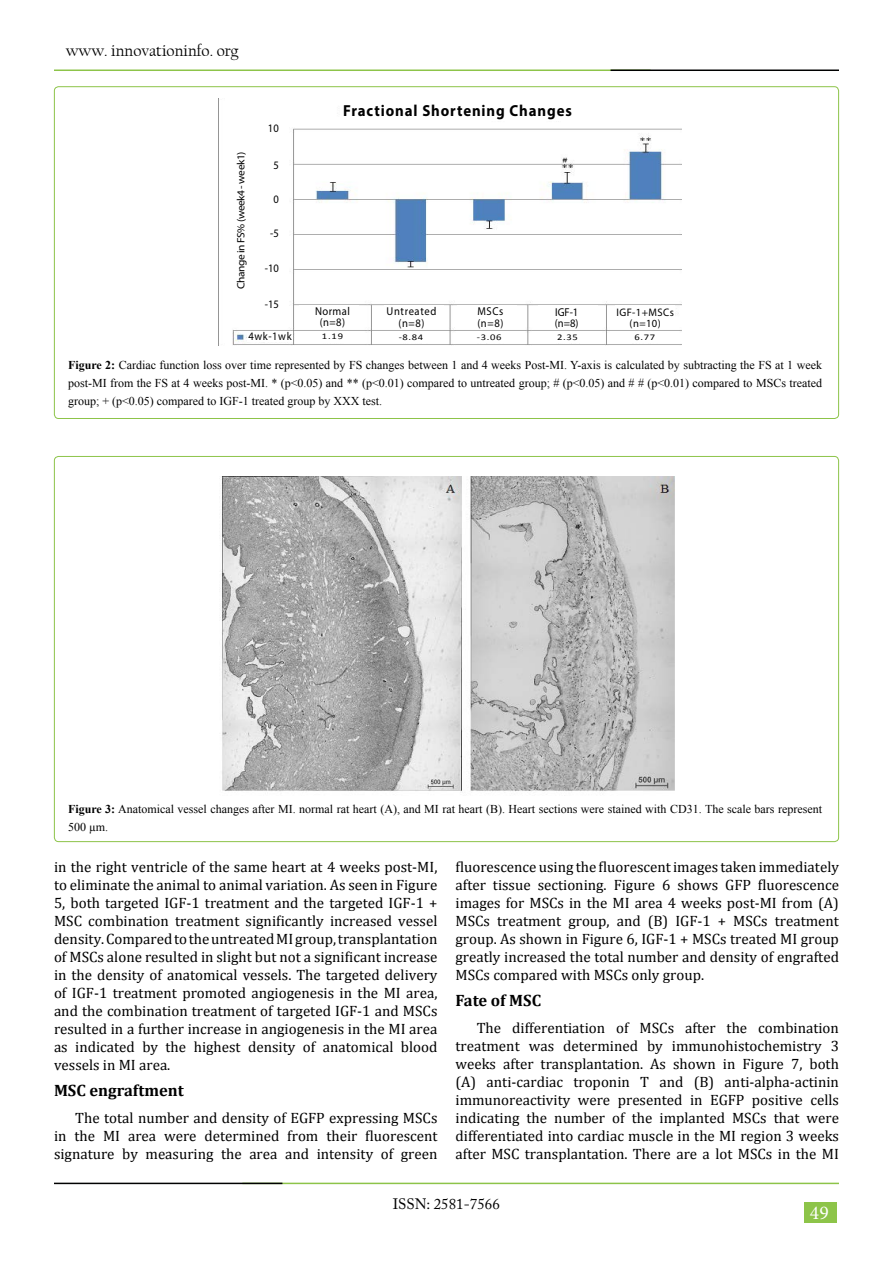
<style>
.page{position:relative;width:893px;height:1263px;background:#fff}
.page>*{position:absolute;margin:0;border:0;box-sizing:border-box;transform-origin:0 0}
.t1{font:19.5px "Minion Pro";color:#fff}
.t2{font:700 16.5px "Cambria";color:#000}
.t3{font:16.5px "Californian FB";color:#000}
.t4{font:700 16.05px "Myriad Pro";letter-spacing:.06em;color:#000;scale:.93 1}
.t5{font:15px/18px "Cambria";color:#000;text-align:justify}
.t6{font:15px "Adobe Caslon Pro";color:#000}
.t7{font:12px/18px "Times New Roman";color:#000;text-align:justify}
.t8{font:11.4px/11.4px "Myriad Pro";letter-spacing:.055em;color:#000;text-align:center;scale:.93 1}
.t9{font:10.95px/10.9px "Myriad Pro";letter-spacing:.04em;color:#000;text-align:center}
.t10{font:10.65px "Myriad Pro";letter-spacing:-.04em;color:#000;scale:1.08 1}
.t11{font:8.7px "Calibri";letter-spacing:.06em;color:#000;scale:1.22 1}
.s1{font-weight:700}
</style>
<div class="page">
<div style="left:804px;top:1202px;width:32px;height:21px;background:#8dc449"></div>
<hr style="left:54px;top:70px;width:597px;height:1px;background:#8dc449">
<hr style="left:610px;top:70px;width:229px;height:1px;background:#000101">
<hr style="left:242px;top:1183px;width:597px;height:1px;background:#8dc449">
<hr style="left:54px;top:1183px;width:228px;height:1px;background:#000101">
<img style="left:232px;top:128px;width:450px;height:217px">
<div style="left:300px;top:305px;width:59px;height:24px;background:#fff"></div>
<div style="left:229px;top:116px;width:60px;height:204px;background:#fff"></div>
<div style="left:384px;top:305px;width:59px;height:24px;background:#fff"></div>
<div style="left:458px;top:305px;width:59px;height:24px;background:#fff"></div>
<div style="left:538px;top:305px;width:59px;height:24px;background:#fff"></div>
<div style="left:615px;top:305px;width:60px;height:24px;background:#fff"></div>
<div style="left:615px;top:332px;width:60px;height:10px;background:#fff"></div>
<div style="left:466px;top:332px;width:59px;height:10px;background:#fff"></div>
<div style="left:536px;top:332px;width:59px;height:10px;background:#fff"></div>
<div style="left:381px;top:332px;width:60px;height:10px;background:#fff"></div>
<div style="left:302px;top:332px;width:59px;height:10px;background:#fff"></div>
<div style="left:248px;top:331px;width:45px;height:10px;background:#fff"></div>
<img style="left:220px;top:476px;width:455px;height:315px">
<p class="t3" style="left:66px;top:42px;width:174px">www. innovationinfo. org</p>
<p class="t10" style="left:234px;top:289px;width:129px;rotate:-90deg">Change in FS% (week4 - week1)</p>
<p class="t8" style="left:268px;top:123px;width:13px">10</p>
<p class="t8" style="left:274px;top:159px;width:7px">5</p>
<p class="t8" style="left:274px;top:193px;width:7px">0</p>
<p class="t8" style="left:270px;top:228px;width:11px">-5</p>
<p class="t8" style="left:265px;top:262px;width:17px">-10</p>
<p class="t8" style="left:265px;top:298px;width:17px">-15</p>
<p class="t4" style="left:343px;top:100px;width:248px">Fractional Shortening Changes</p>
<p class="t8" style="left:315px;top:305px;width:39px">Normal (n=8)</p>
<p class="t8" style="left:387px;top:306px;width:55px">Untreated (n=8)</p>
<p class="t8" style="left:477px;top:306px;width:30px;text-align:left">MSCs (n=8)</p>
<p class="t8" style="left:555px;top:306px;width:27px;text-align:left">IGF-1 (n=8)</p>
<p class="t9" style="left:616px;top:306px;width:59px">IGF-1+MSCs (n=10)</p>
<p class="t8" style="left:248px;top:330px;width:48px">4wk-1wk</p>
<p class="t11" style="left:322px;top:331px;width:19px">1.19</p>
<p class="t11" style="left:399px;top:331px;width:22px">-8.84</p>
<p class="t11" style="left:477px;top:331px;width:22px">-3.06</p>
<p class="t11" style="left:557px;top:331px;width:18px">2.35</p>
<p class="t11" style="left:635px;top:331px;width:18px">6.77</p>
<p class="t7" style="left:68px;top:355px;width:756px"><span class="s1">Figure 2:</span> Cardiac function loss over time represented by FS changes between 1 and 4 weeks Post-MI. Y-axis is calculated by subtracting the FS at 1 week post-MI from the FS at 4 weeks post-MI. * (p&lt;0.05) and ** (p&lt;0.01) compared to untreated group; # (p&lt;0.05) and # # (p&lt;0.01) compared to MSCs treated group; + (p&lt;0.05) compared to IGF-1 treated group by XXX test.</p>
<p class="t7" style="left:68px;top:800px;width:756px"><span class="s1">Figure 3:</span> Anatomical vessel changes after MI. normal rat heart (A), and MI rat heart (B). Heart sections were stained with CD31. The scale bars represent<br>500 µm.</p>
<p class="t5" style="left:54px;top:857px;width:385px">in the right ventricle of the same heart at 4 weeks post-MI, to eliminate the animal to animal variation. As seen in Figure 5, both targeted IGF-1 treatment and the targeted IGF-1 + MSC combination treatment significantly increased vessel density. Compared to the untreated MI group, transplantation of MSCs alone resulted in slight but not a significant increase in the density of anatomical vessels. The targeted delivery of IGF-1 treatment promoted angiogenesis in the MI area, and the combination treatment of targeted IGF-1 and MSCs resulted in a further increase in angiogenesis in the MI area as indicated by the highest density of anatomical blood vessels in MI area.</p>
<p class="t2" style="left:54px;top:1079px;width:131px">MSC engraftment</p>
<p class="t5" style="left:54px;top:1108px;width:385px;text-indent:21px">The total number and density of EGFP expressing MSCs in the MI area were determined from their fluorescent signature by measuring the area and intensity of green</p>
<p class="t5" style="left:455px;top:857px;width:385px">fluorescence using the fluorescent images taken immediately after tissue sectioning. Figure 6 shows GFP fluorescence images for MSCs in the MI area 4 weeks post-MI from (A)<br>MSCs treatment group, and (B) IGF-1 + MSCs treatment group. As shown in Figure 6, IGF-1 + MSCs treated MI group greatly increased the total number and density of engrafted MSCs compared with MSCs only group.</p>
<p class="t2" style="left:455px;top:989px;width:87px">Fate of MSC</p>
<p class="t5" style="left:455px;top:1018px;width:385px;text-indent:21px">The differentiation of MSCs after the combination treatment was determined by immunohistochemistry 3 weeks after transplantation. As shown in Figure 7, both (A) anti-cardiac troponin T and (B) anti-alpha-actinin immunoreactivity were presented in EGFP positive cells indicating the number of the implanted MSCs that were differentiated into cardiac muscle in the MI region 3 weeks after MSC transplantation. There are a lot MSCs in the MI</p>
<p class="t6" style="left:393px;top:1195px;width:109px">ISSN: 2581-7566</p>
<h1 class="t1" style="left:810px;top:1200px;width:20px">49</h1>
</div>
